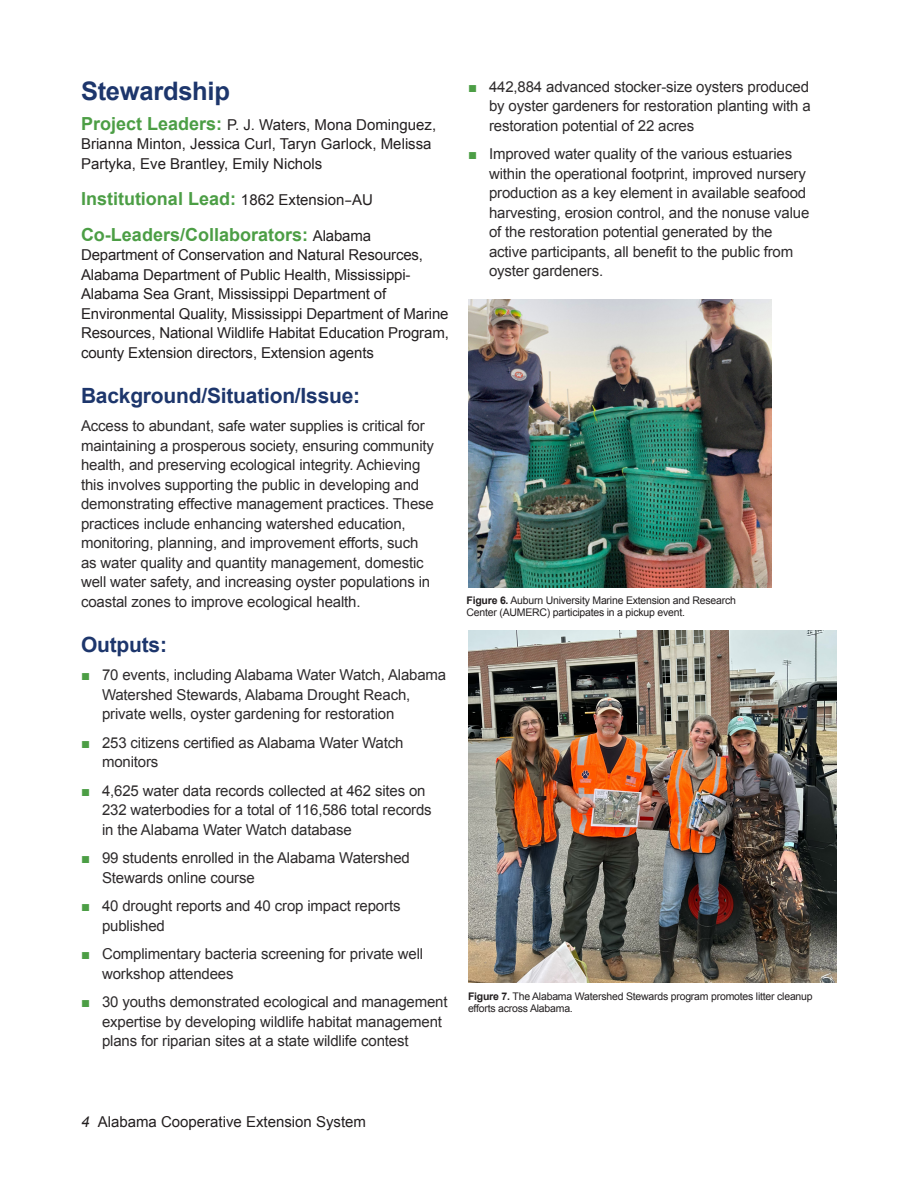
<style>
.page{position:relative;width:918px;height:1188px;background:#fff}
.page>*{position:absolute;margin:0;border:0;box-sizing:border-box;transform-origin:0 0}
.t1{font:700 25.5px "Arial";letter-spacing:-.01em;color:#1d366c}
.t2{font:700 21px "Arial";letter-spacing:-.01em;color:#1d366c}
.t3{font:700 18px/36px "Arial";color:#4c9e45}
.t4{font:15px/19.5px "Arial";letter-spacing:-.01em;color:#2e2b2c}
.t5{font:15px/19.5px "Arial";letter-spacing:-.01em;color:#231f20}
.t6{font:10.5px/12px "Arial";letter-spacing:-.02em;color:#231f20}
.s1{font-weight:700;font-size:18px;color:#4c9e45}
.s2{font-weight:400;font-size:15px;color:#231f20}
.s3{font-family:"Acumin Variable Concept";font-weight:400;font-size:15px;color:#231f20}
.s4{color:#4c9e45}
.s5{font-weight:700}
.s6{font-style:italic}
</style>
<div class="page">
<img style="left:468px;top:630px;width:369px;height:352px">
<img style="left:468px;top:299px;width:303px;height:288px">
<h1 class="t1" style="left:81px;top:74px;width:151px">Stewardship</h1>
<p class="t5" style="left:81px;top:115px;width:357px"><span class="s1">Project Leaders:</span> P. J. Waters, Mona Dominguez,<br>Brianna Minton, Jessica Curl, Taryn Garlock, Melissa<br>Partyka, Eve Brantley, Emily Nichols</p>
<p class="t3" style="left:81px;top:181px;width:293px">Institutional Lead: <span class="s2">1862 Extension</span><span class="s3">–</span><span class="s2">AU<br></span>Co-Leaders/Collaborators: <span class="s2">Alabama</span></p>
<p class="t5" style="left:81px;top:245px;width:369px">Department of Conservation and Natural Resources, Alabama Department of Public Health, Mississippi-Alabama Sea Grant, Mississippi Department of Environmental Quality, Mississippi Department of Marine Resources, National Wildlife Habitat Education Program, county Extension directors, Extension agents</p>
<h2 class="t2" style="left:81px;top:381px;width:281px">Background/Situation/Issue:</h2>
<p class="t4" style="left:81px;top:416px;width:355px">Access to abundant, safe water supplies is critical for maintaining a prosperous society, ensuring community health, and preserving ecological integrity. Achieving this involves supporting the public in developing and demonstrating effective management practices. These practices include enhancing watershed education, monitoring, planning, and improvement efforts, such as water quality and quantity management, domestic well water safety, and increasing oyster populations in coastal zones to improve ecological health.</p>
<h2 class="t2" style="left:81px;top:630px;width:88px">Outputs:</h2>
<p class="t4" style="left:102px;top:665px;width:346px;text-indent:-21px"><span class="s4">■</span> 70 events, including Alabama Water Watch, Alabama<br>Watershed Stewards, Alabama Drought Reach, private wells, oyster gardening for restoration</p>
<p class="t4" style="left:102px;top:733px;width:303px;text-indent:-21px"><span class="s4">■</span> 253 citizens certified as Alabama Water Watch monitors</p>
<p class="t4" style="left:102px;top:781px;width:331px;text-indent:-21px"><span class="s4">■</span> 4,625 water data records collected at 462 sites on<br>232 waterbodies for a total of 116,586 total records in the Alabama Water Watch database</p>
<p class="t4" style="left:102px;top:848px;width:310px;text-indent:-21px"><span class="s4">■</span> 99 students enrolled in the Alabama Watershed<br>Stewards online course</p>
<p class="t4" style="left:102px;top:896px;width:300px;text-indent:-21px"><span class="s4">■</span> 40 drought reports and 40 crop impact reports published</p>
<p class="t4" style="left:102px;top:944px;width:323px;text-indent:-21px"><span class="s4">■</span> Complimentary bacteria screening for private well workshop attendees</p>
<p class="t4" style="left:102px;top:992px;width:347px;text-indent:-21px"><span class="s4">■</span> 30 youths demonstrated ecological and management expertise by developing wildlife habitat management plans for riparian sites at a state wildlife contest</p>
<p class="t6" style="left:468px;top:990px;width:346px"><span class="s5">Figure 7.</span> The Alabama Watershed Stewards program promotes litter cleanup efforts across Alabama.</p>
<p class="t4" style="left:489px;top:77px;width:323px;text-align:justify;text-indent:-21px"><span class="s4">■</span> 442,884 advanced stocker-size oysters produced by oyster gardeners for restoration planting with a restoration potential of 22 acres</p>
<p class="t4" style="left:489px;top:145px;width:322px;text-indent:-21px"><span class="s4">■</span> Improved water quality of the various estuaries within the operational footprint, improved nursery production as a key element in available seafood harvesting, erosion control, and the nonuse value of the restoration potential generated by the active participants, all benefit to the public from oyster gardeners.</p>
<p class="t6" style="left:466px;top:595px;width:271px"><span class="s5">Figure 6.</span> Auburn University Marine Extension and Research<br>Center (AUMERC) participates in a pickup event.</p>
<p class="t5" style="left:81px;top:1112px;width:287px"><span class="s6">4</span> Alabama Cooperative Extension System</p>
</div>
